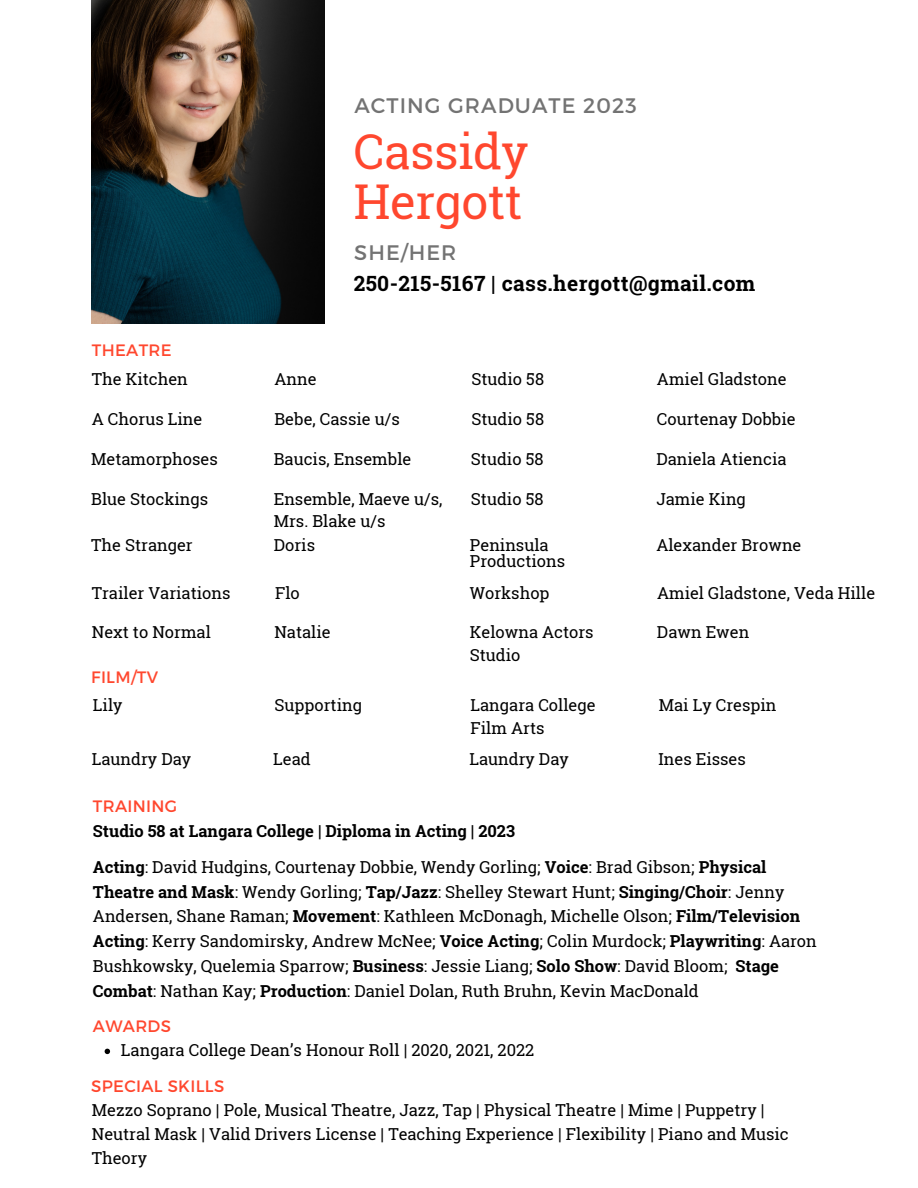
<style>
.page{position:relative;width:918px;height:1188px;background:#fff}
.page>*{position:absolute;margin:0;border:0;box-sizing:border-box;transform-origin:0 0}
.t1{font:48px/49.9px "Roboto Slab";letter-spacing:-.01em;color:#ff472e}
.t2{font:700 21px "Roboto Slab";letter-spacing:.02em;color:#000}
.t3{font:21px "Montserrat";letter-spacing:.05em;color:#737373}
.t4{font:16.5px/24.8px "Roboto Slab";color:#000}
.t5{font:700 16.5px "Roboto Slab";color:#000}
.t6{font:16.5px "Montserrat";letter-spacing:.02em;color:#ff472e}
.s1{font-weight:700}
</style>
<div class="page">
<img style="left:91px;top:0;width:233px;height:324px">
<svg style="left:105px;top:1049px;width:5px;height:5px"></svg>
<p class="t3" style="left:354px;top:91px;width:284px">ACTING GRADUATE 2023</p>
<h1 class="t1" style="left:354px;top:125px;width:177px">Cassidy<br>Hergott</h1>
<p class="t3" style="left:354px;top:239px;width:104px">SHE/HER</p>
<p class="t6" style="left:92px;top:340px;width:81px">THEATRE</p>
<p class="t2" style="left:354px;top:269px;width:403px">250-215-5167 | cass.hergott@gmail.com</p>
<p class="t4" style="left:92px;top:366px;width:98px">The Kitchen</p>
<p class="t4" style="left:274px;top:366px;width:44px">Anne</p>
<p class="t4" style="left:472px;top:366px;width:74px">Studio 58</p>
<p class="t4" style="left:657px;top:366px;width:131px">Amiel Gladstone</p>
<p class="t4" style="left:92px;top:406px;width:112px">A Chorus Line</p>
<p class="t4" style="left:274px;top:406px;width:127px">Bebe, Cassie u/s</p>
<p class="t4" style="left:472px;top:406px;width:74px">Studio 58</p>
<p class="t4" style="left:657px;top:406px;width:140px">Courtenay Dobbie</p>
<p class="t4" style="left:91px;top:446px;width:128px">Metamorphoses</p>
<p class="t4" style="left:274px;top:446px;width:139px">Baucis, Ensemble</p>
<p class="t4" style="left:471px;top:446px;width:74px">Studio 58</p>
<p class="t4" style="left:656px;top:446px;width:132px">Daniela Atiencia</p>
<p class="t4" style="left:274px;top:486px;width:170px">Ensemble, Maeve u/s,</p>
<p class="t4" style="left:656px;top:486px;width:91px">Jamie King</p>
<p class="t4" style="left:274px;top:509px;width:113px">Mrs. Blake u/s</p>
<p class="t4" style="left:91px;top:486px;width:119px">Blue Stockings</p>
<p class="t4" style="left:471px;top:486px;width:74px">Studio 58</p>
<p class="t4" style="left:91px;top:532px;width:103px">The Stranger</p>
<p class="t4" style="left:274px;top:532px;width:43px">Doris</p>
<p class="t4" style="left:470px;top:536px;width:97px;line-height:16.4px">Peninsula<br>Productions</p>
<p class="t4" style="left:656px;top:532px;width:147px">Alexander Browne</p>
<p class="t4" style="left:92px;top:580px;width:140px">Trailer Variations</p>
<p class="t4" style="left:275px;top:580px;width:26px">Flo</p>
<p class="t4" style="left:470px;top:580px;width:81px">Workshop</p>
<p class="t4" style="left:657px;top:580px;width:220px">Amiel Gladstone, Veda Hille</p>
<p class="t4" style="left:92px;top:619px;width:121px">Next to Normal</p>
<p class="t4" style="left:274px;top:619px;width:58px">Natalie</p>
<p class="t4" style="left:470px;top:621px;width:125px;line-height:22.5px">Kelowna Actors<br>Studio</p>
<p class="t4" style="left:657px;top:619px;width:94px">Dawn Ewen</p>
<p class="t6" style="left:91px;top:667px;width:68px">FILM/TV</p>
<p class="t4" style="left:93px;top:692px;width:31px">Lily</p>
<p class="t4" style="left:275px;top:692px;width:89px">Supporting</p>
<p class="t4" style="left:471px;top:694px;width:127px;line-height:22.5px">Langara College<br>Film Arts</p>
<p class="t4" style="left:659px;top:692px;width:119px">Mai Ly Crespin</p>
<p class="t4" style="left:92px;top:747px;width:101px">Laundry Day</p>
<p class="t4" style="left:273px;top:747px;width:39px">Lead</p>
<p class="t4" style="left:469px;top:747px;width:101px">Laundry Day</p>
<p class="t4" style="left:659px;top:747px;width:89px">Ines Eisses</p>
<p class="t6" style="left:93px;top:795px;width:86px">TRAINING</p>
<p class="t5" style="left:93px;top:820px;width:424px">Studio 58 at Langara College | Diploma in Acting | 2023</p>
<p class="t4" style="left:93px;top:854px;width:725px"><span class="s1">Acting</span>: David Hudgins, Courtenay Dobbie, Wendy Gorling; <span class="s1">Voice</span>: Brad Gibson; <span class="s1">Physical Theatre and Mask</span>: Wendy Gorling; <span class="s1">Tap/Jazz</span>: Shelley Stewart Hunt; <span class="s1">Singing/Choir</span>: Jenny Andersen, Shane Raman; <span class="s1">Movement</span>: Kathleen McDonagh, Michelle Olson; <span class="s1">Film/Television Acting</span>: Kerry Sandomirsky, Andrew McNee; <span class="s1">Voice Acting</span>; Colin Murdock; <span class="s1">Playwriting</span>: Aaron Bushkowsky, Quelemia Sparrow; <span class="s1">Business</span>: Jessie Liang; <span class="s1">Solo Show</span>: David Bloom; <span class="s1">Stage Combat</span>: Nathan Kay; <span class="s1">Production</span>: Daniel Dolan, Ruth Bruhn, Kevin MacDonald</p>
<p class="t6" style="left:93px;top:1015px;width:80px">AWARDS</p>
<p class="t4" style="left:121px;top:1038px;width:415px">Langara College Dean’s Honour Roll | 2020, 2021, 2022</p>
<p class="t6" style="left:91px;top:1075px;width:135px">SPECIAL SKILLS</p>
<p class="t4" style="left:92px;top:1097px;width:699px;line-height:24.2px">Mezzo Soprano | Pole, Musical Theatre, Jazz, Tap | Physical Theatre | Mime | Puppetry |<br>Neutral Mask | Valid Drivers License | Teaching Experience | Flexibility | Piano and Music<br>Theory</p>
</div>
